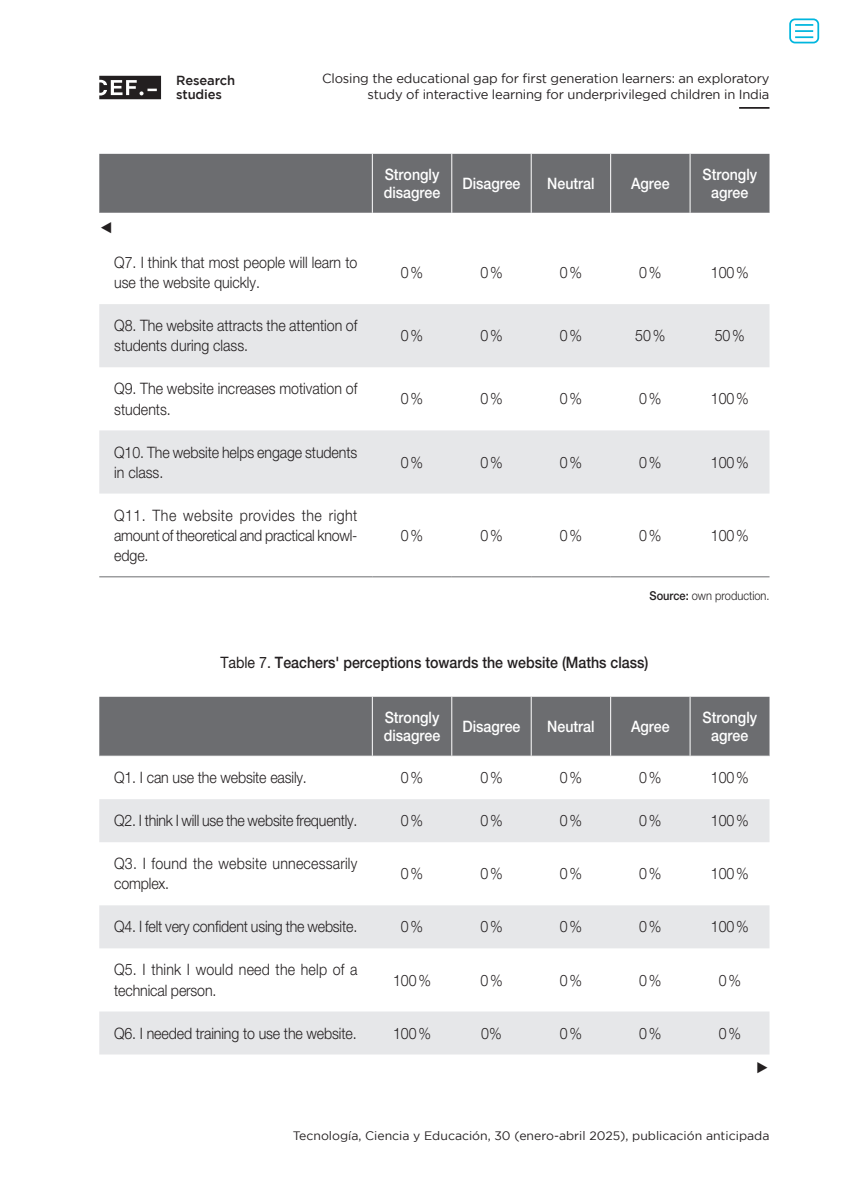
<style>
.page{position:relative;width:844px;height:1191px;background:#fff}
.page>*{position:absolute;margin:0;border:0;box-sizing:border-box;transform-origin:0 0}
.Tablas_y_gráficos{font:300 15.75px/20.1px "Helvetica Neue LT Std";color:#231f20;scale:.9 1}
.Cabeceras_tablas_y_g{font:500 15.75px/18.4px "Helvetica Neue LT Std";color:#fff;scale:.9 1}
.Tablas_título{font:500 15.75px "Helvetica Neue LT Std";color:#231f20;scale:.9 1}
.Tablas_y_gráficos-2{font:15.75px "Arial";color:#231f20;scale:.9 1}
.t1{font:13.12px/16.6px "Gotham";letter-spacing:-.015em;color:#231f20;text-align:right}
.t2{font:500 13.12px/14.2px "Gotham";letter-spacing:-.01em;color:#231f20}
.t3{font:12.25px "Gotham";color:#231f20}
.Fuente_tablas_y_graf{font:300 12.25px "Helvetica Neue LT Std";color:#231f20;scale:.9 1}
.s1{font-weight:500}
.s2{font-weight:400}
</style>
<div class="page">
<svg style="left:99px;top:76px;width:62px;height:23px"></svg>
<hr style="left:739px;top:107px;width:30px;height:2px;background:#231f20">
<div style="left:99px;top:154px;width:670px;height:59px;background:#6c6d70"></div>
<svg style="left:99px;top:304px;width:670px;height:189px;fill:#e6e7e9"></svg>
<hr style="left:99px;top:576px;width:273px;height:1px;background:#6c6d70">
<hr style="left:372px;top:576px;width:79px;height:1px;background:#6c6d70">
<hr style="left:451px;top:576px;width:80px;height:1px;background:#6c6d70">
<hr style="left:531px;top:576px;width:79px;height:1px;background:#6c6d70">
<hr style="left:610px;top:576px;width:80px;height:1px;background:#6c6d70">
<hr style="left:690px;top:576px;width:79px;height:1px;background:#6c6d70">
<hr style="left:372px;top:154px;width:1px;height:59px;background:#fff">
<hr style="left:451px;top:154px;width:1px;height:59px;background:#fff">
<hr style="left:530px;top:154px;width:1px;height:59px;background:#fff">
<hr style="left:610px;top:154px;width:1px;height:59px;background:#fff">
<hr style="left:689px;top:154px;width:1px;height:59px;background:#fff">
<div style="left:99px;top:697px;width:670px;height:58px;background:#6c6d70"></div>
<svg style="left:99px;top:799px;width:670px;height:255px;fill:#eeeff0"></svg>
<hr style="left:372px;top:697px;width:1px;height:58px;background:#fff">
<hr style="left:451px;top:697px;width:1px;height:58px;background:#fff">
<hr style="left:530px;top:697px;width:1px;height:58px;background:#fff">
<hr style="left:610px;top:697px;width:1px;height:58px;background:#fff">
<hr style="left:689px;top:697px;width:1px;height:58px;background:#fff">
<div style="left:789px;top:18px;width:30px;height:25px;border:2px solid #00b6de;border-radius:5px"></div>
<svg style="left:795px;top:24px;width:18px;height:14px"></svg>
<p class="t2" style="left:176px;top:73px;width:60px">Research studies</p>
<p class="t1" style="left:322px;top:69px;width:449px">Closing the educational gap for first generation learners: an exploratory study of interactive learning for underprivileged children in India</p>
<p class="Tablas_y_gráficos-2" style="left:99px;top:216px;width:17px">◄</p>
<p class="Cabeceras_tablas_y_g" style="left:383px;top:165px;width:64px">Strongly disagree</p>
<p class="Cabeceras_tablas_y_g" style="left:462px;top:174px;width:66px">Disagree</p>
<p class="Cabeceras_tablas_y_g" style="left:547px;top:174px;width:54px">Neutral</p>
<p class="Cabeceras_tablas_y_g" style="left:631px;top:174px;width:44px">Agree</p>
<p class="Cabeceras_tablas_y_g" style="left:702px;top:165px;width:62px;text-align:center">Strongly agree</p>
<p class="Tablas_y_gráficos" style="left:114px;top:252px;width:272px">Q7. I think that most people will learn to use the website quickly.</p>
<p class="Tablas_y_gráficos" style="left:401px;top:262px;width:26px">0%</p>
<p class="Tablas_y_gráficos" style="left:480px;top:262px;width:26px">0%</p>
<p class="Tablas_y_gráficos" style="left:559px;top:262px;width:26px">0%</p>
<p class="Tablas_y_gráficos" style="left:639px;top:262px;width:26px">0%</p>
<p class="Tablas_y_gráficos" style="left:710px;top:262px;width:44px">100%</p>
<p class="Tablas_y_gráficos" style="left:114px;top:315px;width:272px">Q8. The website attracts the attention of students during class.</p>
<p class="Tablas_y_gráficos" style="left:401px;top:325px;width:26px">0%</p>
<p class="Tablas_y_gráficos" style="left:480px;top:325px;width:26px">0%</p>
<p class="Tablas_y_gráficos" style="left:559px;top:325px;width:26px">0%</p>
<p class="Tablas_y_gráficos" style="left:635px;top:325px;width:35px">50%</p>
<p class="Tablas_y_gráficos" style="left:714px;top:325px;width:35px">50%</p>
<p class="Tablas_y_gráficos" style="left:114px;top:378px;width:272px">Q9. The website increases motivation of students.</p>
<p class="Tablas_y_gráficos" style="left:401px;top:388px;width:26px">0%</p>
<p class="Tablas_y_gráficos" style="left:480px;top:388px;width:26px">0%</p>
<p class="Tablas_y_gráficos" style="left:559px;top:388px;width:26px">0%</p>
<p class="Tablas_y_gráficos" style="left:639px;top:388px;width:26px">0%</p>
<p class="Tablas_y_gráficos" style="left:710px;top:388px;width:44px">100%</p>
<p class="Tablas_y_gráficos" style="left:114px;top:441px;width:271px">Q10. The website helps engage students in class.</p>
<p class="Tablas_y_gráficos" style="left:401px;top:451px;width:26px">0%</p>
<p class="Tablas_y_gráficos" style="left:480px;top:451px;width:26px">0%</p>
<p class="Tablas_y_gráficos" style="left:559px;top:451px;width:26px">0%</p>
<p class="Tablas_y_gráficos" style="left:639px;top:451px;width:26px">0%</p>
<p class="Tablas_y_gráficos" style="left:710px;top:451px;width:44px">100%</p>
<p class="Tablas_y_gráficos" style="left:114px;top:505px;width:272px;text-align:justify">Q11. The website provides the right amount of theoretical and practical knowl&shy;edge.</p>
<p class="Tablas_y_gráficos" style="left:401px;top:525px;width:26px">0%</p>
<p class="Tablas_y_gráficos" style="left:480px;top:525px;width:26px">0%</p>
<p class="Tablas_y_gráficos" style="left:559px;top:525px;width:26px">0%</p>
<p class="Tablas_y_gráficos" style="left:639px;top:525px;width:26px">0%</p>
<p class="Tablas_y_gráficos" style="left:710px;top:525px;width:44px">100%</p>
<p class="Fuente_tablas_y_graf" style="left:649px;top:588px;width:135px"><span class="s1">Source:</span> own production.</p>
<p class="Tablas_título" style="left:220px;top:652px;width:477px"><span class="s2">Table 7.</span> Teachers' perceptions towards the website (Maths class)</p>
<p class="Cabeceras_tablas_y_g" style="left:383px;top:708px;width:64px">Strongly disagree</p>
<p class="Cabeceras_tablas_y_g" style="left:462px;top:717px;width:66px">Disagree</p>
<p class="Cabeceras_tablas_y_g" style="left:547px;top:717px;width:54px">Neutral</p>
<p class="Cabeceras_tablas_y_g" style="left:631px;top:717px;width:44px">Agree</p>
<p class="Cabeceras_tablas_y_g" style="left:702px;top:708px;width:62px;text-align:center">Strongly agree</p>
<p class="Tablas_y_gráficos" style="left:114px;top:767px;width:215px">Q1. I can use the website easily.</p>
<p class="Tablas_y_gráficos" style="left:401px;top:767px;width:26px">0%</p>
<p class="Tablas_y_gráficos" style="left:480px;top:767px;width:26px">0%</p>
<p class="Tablas_y_gráficos" style="left:559px;top:767px;width:26px">0%</p>
<p class="Tablas_y_gráficos" style="left:639px;top:767px;width:26px">0%</p>
<p class="Tablas_y_gráficos" style="left:710px;top:767px;width:44px">100%</p>
<p class="Tablas_y_gráficos" style="left:114px;top:810px;width:272px">Q2. I think I will use the website frequently.</p>
<p class="Tablas_y_gráficos" style="left:401px;top:810px;width:26px">0%</p>
<p class="Tablas_y_gráficos" style="left:480px;top:810px;width:26px">0%</p>
<p class="Tablas_y_gráficos" style="left:559px;top:810px;width:26px">0%</p>
<p class="Tablas_y_gráficos" style="left:639px;top:810px;width:26px">0%</p>
<p class="Tablas_y_gráficos" style="left:710px;top:810px;width:44px">100%</p>
<p class="Tablas_y_gráficos" style="left:114px;top:853px;width:271px">Q3. I found the website unnecessarily complex.</p>
<p class="Tablas_y_gráficos" style="left:401px;top:863px;width:26px">0%</p>
<p class="Tablas_y_gráficos" style="left:480px;top:863px;width:26px">0%</p>
<p class="Tablas_y_gráficos" style="left:559px;top:863px;width:26px">0%</p>
<p class="Tablas_y_gráficos" style="left:639px;top:863px;width:26px">0%</p>
<p class="Tablas_y_gráficos" style="left:710px;top:863px;width:44px">100%</p>
<p class="Tablas_y_gráficos" style="left:114px;top:916px;width:271px">Q4. I felt very confident using the website.</p>
<p class="Tablas_y_gráficos" style="left:401px;top:916px;width:26px">0%</p>
<p class="Tablas_y_gráficos" style="left:480px;top:916px;width:26px">0%</p>
<p class="Tablas_y_gráficos" style="left:559px;top:916px;width:26px">0%</p>
<p class="Tablas_y_gráficos" style="left:639px;top:916px;width:26px">0%</p>
<p class="Tablas_y_gráficos" style="left:710px;top:916px;width:44px">100%</p>
<p class="Tablas_y_gráficos" style="left:114px;top:959px;width:272px">Q5. I think I would need the help of a technical person.</p>
<p class="Tablas_y_gráficos" style="left:393px;top:969px;width:44px">100%</p>
<p class="Tablas_y_gráficos" style="left:480px;top:969px;width:26px">0%</p>
<p class="Tablas_y_gráficos" style="left:559px;top:969px;width:26px">0%</p>
<p class="Tablas_y_gráficos" style="left:639px;top:969px;width:26px">0%</p>
<p class="Tablas_y_gráficos" style="left:718px;top:969px;width:26px">0%</p>
<p class="Tablas_y_gráficos" style="left:114px;top:1022px;width:271px">Q6. I needed training to use the website.</p>
<p class="Tablas_y_gráficos" style="left:393px;top:1022px;width:44px">100%</p>
<p class="Tablas_y_gráficos" style="left:481px;top:1022px;width:24px">0%</p>
<p class="Tablas_y_gráficos" style="left:559px;top:1022px;width:26px">0%</p>
<p class="Tablas_y_gráficos" style="left:639px;top:1022px;width:26px">0%</p>
<p class="Tablas_y_gráficos" style="left:718px;top:1022px;width:26px">0%</p>
<p class="Tablas_y_gráficos-2" style="left:755px;top:1057px;width:17px">►</p>
<p class="t3" style="left:293px;top:1128px;width:478px">Tecnología, Ciencia y Educación, 30 (enero-abril 2025), publicación anticipada</p>
</div>
